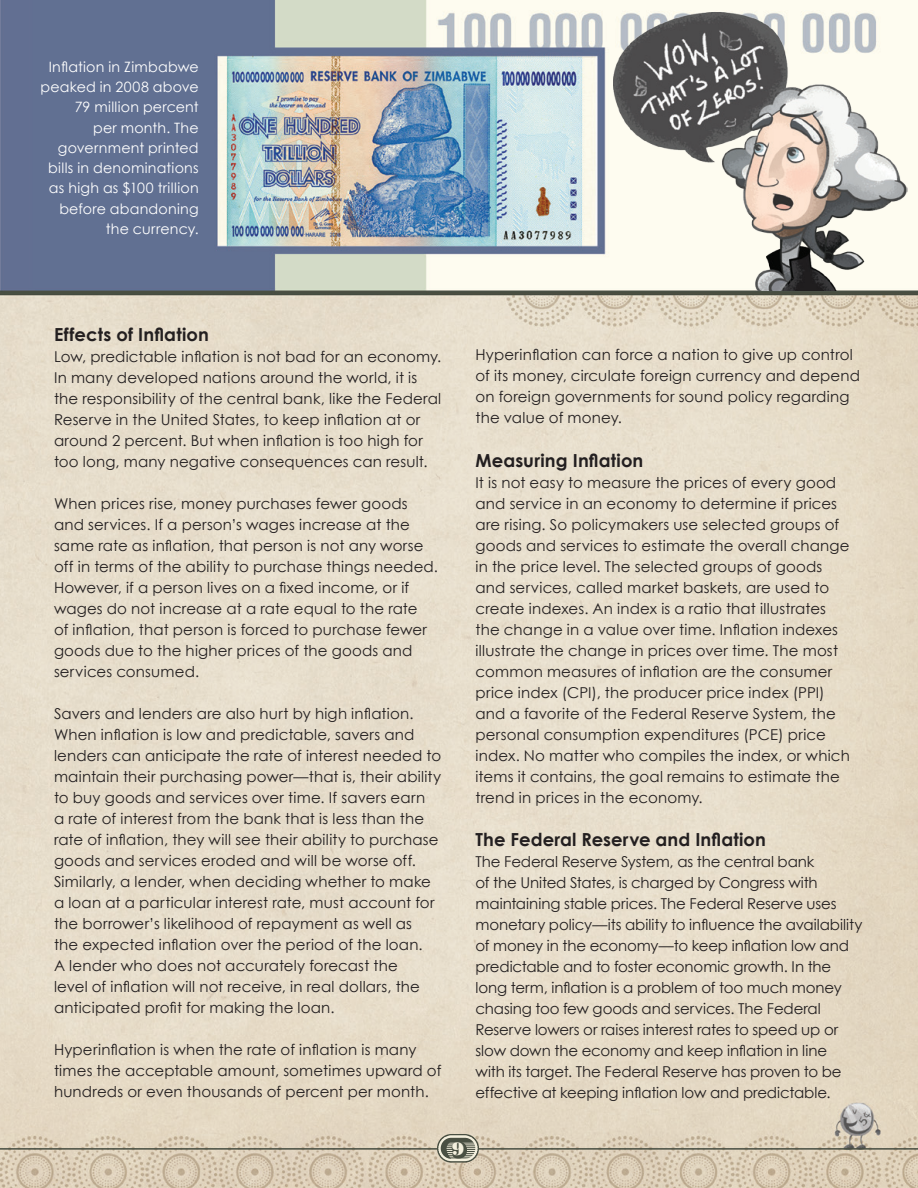
<style>
.page{position:relative;width:918px;height:1188px;background:#fff}
.page>*{position:absolute;margin:0;border:0;box-sizing:border-box;transform-origin:0 0}
.CenterTextSubHeads{font:700 18px "Century Gothic";letter-spacing:.01em;color:#231f20}
.t1{font:18px "Bodoni Std Poster";color:#f4f0de}
.centertext{font:15px/21px "Century Gothic";letter-spacing:.01em;color:#231f20}
.centertext-2{font:15px/21px "Century Gothic";letter-spacing:-.01em;color:#231f20}
.sidebar_text{font:14.25px/20.2px "Century Gothic";letter-spacing:.015em;color:#fff;text-align:right}
</style>
<div class="page">
<img style="left:0;top:0;width:918px;height:1188px">
<hr style="left:0;top:1148px;width:918px;height:2px;background:#484e42">
<svg style="left:437px;top:1134px;width:42px;height:29px"></svg>
<img style="left:613px;top:12px;width:295px;height:279px">
<p class="sidebar_text" style="left:41px;top:56px;width:160px">Inflation in Zimbabwe peaked in 2008 above<br>79 million percent<br>per month. The government printed bills in denominations as high as $100 trillion before abandoning the currency.</p>
<p class="CenterTextSubHeads" style="left:54px;top:323px;width:156px">Effects of Inflation</p>
<p class="centertext" style="left:54px;top:346px;width:389px">Low, predictable inflation is not bad for an economy.<br>In many developed nations around the world, it is the responsibility of the central bank, like the Federal Reserve in the United States, to keep inflation at or around 2 percent. But when inflation is too high for too long, many negative consequences can result.</p>
<p class="centertext" style="left:54px;top:493px;width:386px">When prices rise, money purchases fewer goods and services. If a person’s wages increase at the same rate as inflation, that person is not any worse off in terms of the ability to purchase things needed.<br>However, if a person lives on a fixed income, or if wages do not increase at a rate equal to the rate<br>of inflation, that person is forced to purchase fewer goods due to the higher prices of the goods and services consumed.</p>
<p class="centertext" style="left:54px;top:703px;width:389px">Savers and lenders are also hurt by high inflation.<br>When inflation is low and predictable, savers and lenders can anticipate the rate of interest needed to maintain their purchasing power—that is, their ability to buy goods and services over time. If savers earn<br>a rate of interest from the bank that is less than the rate of inflation, they will see their ability to purchase goods and services eroded and will be worse off.<br>Similarly, a lender, when deciding whether to make a loan at a particular interest rate, must account for the borrower’s likelihood of repayment as well as<br>the expected inflation over the period of the loan.<br>A lender who does not accurately forecast the<br>level of inflation will not receive, in real dollars, the anticipated profit for making the loan.</p>
<p class="centertext" style="left:54px;top:1039px;width:389px">Hyperinflation is when the rate of inflation is many times the acceptable amount, sometimes upward of hundreds or even thousands of percent per month.</p>
<p class="centertext" style="left:476px;top:344px;width:386px">Hyperinflation can force a nation to give up control of its money, circulate foreign currency and depend on foreign governments for sound policy regarding the value of money.</p>
<p class="CenterTextSubHeads" style="left:476px;top:449px;width:169px">Measuring Inflation</p>
<p class="centertext" style="left:476px;top:471px;width:376px">It is not easy to measure the prices of every good and service in an economy to determine if prices are rising. So policymakers use selected groups of goods and services to estimate the overall change in the price level. The selected groups of goods and services, called market baskets, are used to create indexes. An index is a ratio that illustrates the change in a value over time. Inflation indexes illustrate the change in prices over time. The most common measures of inflation are the consumer price index (CPI), the producer price index (PPI) and a favorite of the Federal Reserve System, the personal consumption expenditures (PCE) price index. No matter who compiles the index, or which items it contains, the goal remains to estimate the trend in prices in the economy.</p>
<p class="CenterTextSubHeads" style="left:476px;top:828px;width:292px">The Federal Reserve and Inflation</p>
<p class="centertext-2" style="left:476px;top:851px;width:388px">The Federal Reserve System, as the central bank<br>of the United States, is charged by Congress with maintaining stable prices. The Federal Reserve uses monetary policy—its ability to influence the availability of money in the economy—to keep inflation low and predictable and to foster economic growth. In the long term, inflation is a problem of too much money chasing too few goods and services. The Federal Reserve lowers or raises interest rates to speed up or slow down the economy and keep inflation in line<br>with its target. The Federal Reserve has proven to be effective at keeping inflation low and predictable.</p>
<p class="t1" style="left:452px;top:1138px;width:14px">9</p>
</div>
